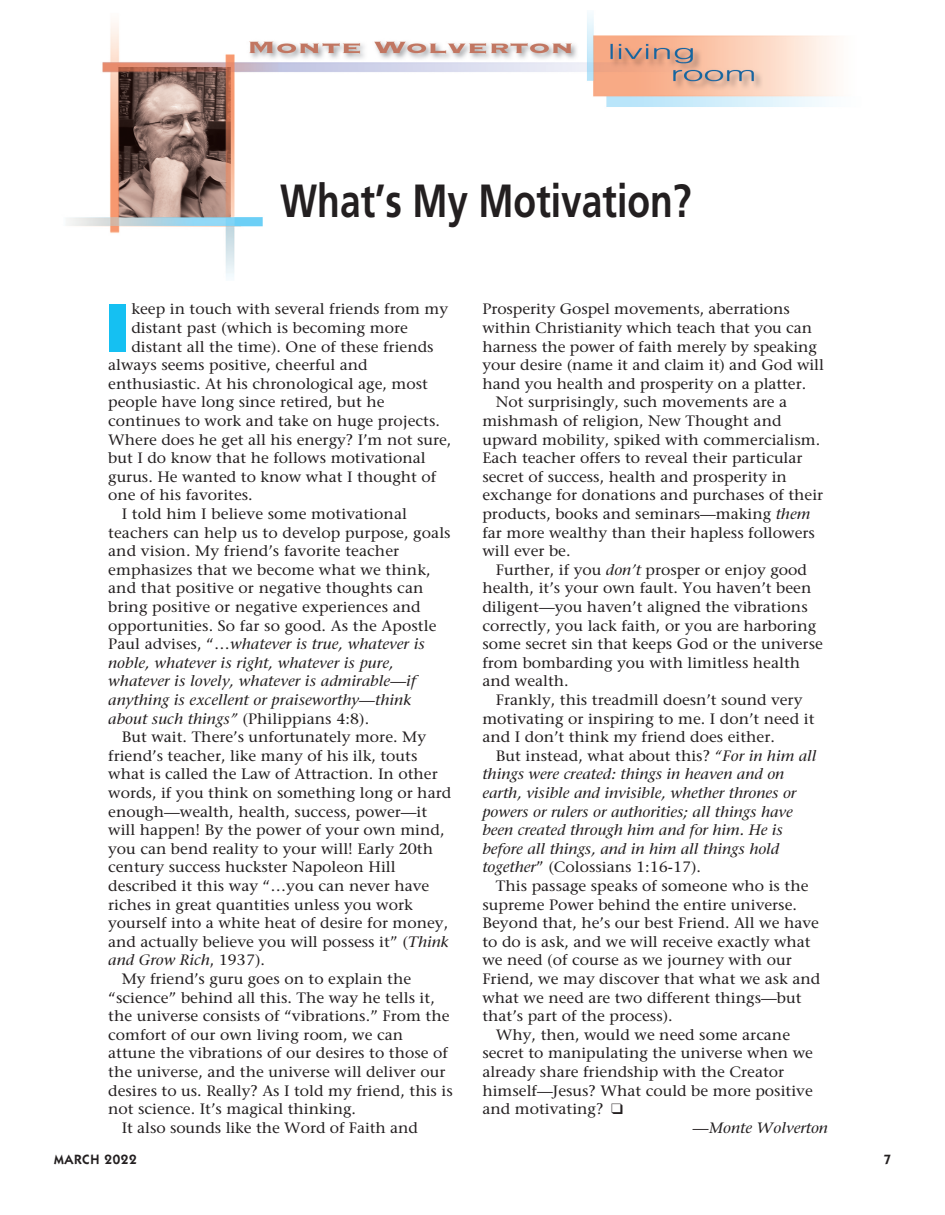
<style>
.page{position:relative;width:945px;height:1215px;background:#fff}
.page>*{position:absolute;margin:0;border:0;box-sizing:border-box;transform-origin:0 0}
.t1{font:900 67.35px "Helvetica";color:#15c0f2;scale:1.05 1}
.t2{font:700 46.5px "Frutiger";color:#231f20;scale:.8 1}
.t3{font:15px "Stone Serif";color:#231f20;scale:1.05 1}
.t4{font:italic 15px "Stone Serif";color:#231f20;scale:1.05 1}
.t5{font:600 13.5px "Itc Kabel";letter-spacing:.05em;color:#231f20}
.s1{font-style:normal}
.s2{font-style:italic}
</style>
<div class="page">
<img style="left:68px;top:12px;width:770px;height:266px">
<h2 class="t2" style="left:280px;top:174px;width:516px">What’s My Motivation?</h2>
<h1 class="t1" style="left:104px;top:289px;width:28px">I</h1>
<p class="t3" style="left:131px;top:300px;width:303px">keep in touch with several friends from my</p>
<p class="t3" style="left:131px;top:319px;width:265px">distant past (which is becoming more</p>
<p class="t3" style="left:131px;top:337px;width:289px">distant all the time). One of these friends</p>
<p class="t3" style="left:108px;top:356px;width:249px">always seems positive, cheerful and</p>
<p class="t3" style="left:108px;top:374px;width:306px">enthusiastic. At his chronological age, most</p>
<p class="t3" style="left:108px;top:393px;width:265px">people have long since retired, but he</p>
<p class="t3" style="left:108px;top:412px;width:318px">continues to work and take on huge projects.</p>
<p class="t3" style="left:108px;top:430px;width:328px">Where does he get all his energy? I’m not sure,</p>
<p class="t3" style="left:108px;top:449px;width:304px">but I do know that he follows motivational</p>
<p class="t3" style="left:108px;top:467px;width:314px">gurus. He wanted to know what I thought of</p>
<p class="t3" style="left:108px;top:486px;width:139px">one of his favorites.</p>
<p class="t3" style="left:122px;top:505px;width:273px">I told him I believe some motivational</p>
<p class="t3" style="left:108px;top:523px;width:328px">teachers can help us to develop purpose, goals</p>
<p class="t3" style="left:108px;top:542px;width:279px">and vision. My friend’s favorite teacher</p>
<p class="t3" style="left:108px;top:560px;width:309px">emphasizes that we become what we think,</p>
<p class="t3" style="left:108px;top:579px;width:302px">and that positive or negative thoughts can</p>
<p class="t3" style="left:108px;top:598px;width:299px">bring positive or negative experiences and</p>
<p class="t3" style="left:108px;top:616px;width:314px">opportunities. So far so good. As the Apostle</p>
<p class="t4" style="left:108px;top:635px;width:303px"><span class="s1">Paul advises, “…</span>whatever is true, whatever is</p>
<p class="t4" style="left:108px;top:654px;width:273px">noble, whatever is right, whatever is pure,</p>
<p class="t4" style="left:108px;top:672px;width:295px">whatever is lovely, whatever is admirable—if</p>
<p class="t4" style="left:108px;top:691px;width:290px">anything is excellent or praiseworthy—think</p>
<p class="t3" style="left:108px;top:709px;width:250px"><span class="s2">about such things”</span> (Philippians 4:8).</p>
<p class="t3" style="left:122px;top:728px;width:291px">But wait. There’s unfortunately more. My</p>
<p class="t3" style="left:108px;top:746px;width:296px">friend’s teacher, like many of his ilk, touts</p>
<p class="t3" style="left:108px;top:765px;width:315px">what is called the Law of Attraction. In other</p>
<p class="t3" style="left:108px;top:784px;width:328px">words, if you think on something long or hard</p>
<p class="t3" style="left:108px;top:802px;width:305px">enough—wealth, health, success, power—it</p>
<p class="t3" style="left:108px;top:821px;width:322px">will happen! By the power of your own mind,</p>
<p class="t3" style="left:108px;top:839px;width:311px">you can bend reality to your will! Early 20th</p>
<p class="t3" style="left:108px;top:858px;width:275px">century success huckster Napoleon Hill</p>
<p class="t3" style="left:108px;top:877px;width:307px">described it this way “…you can never have</p>
<p class="t3" style="left:108px;top:895px;width:292px">riches in great quantities unless you work</p>
<p class="t3" style="left:108px;top:914px;width:325px">yourself into a white heat of desire for money,</p>
<p class="t3" style="left:108px;top:932px;width:326px">and actually believe you will possess it” (<span class="s2">Think</span></p>
<p class="t4" style="left:108px;top:951px;width:151px">and Grow Rich<span class="s1">, 1937).</span></p>
<p class="t3" style="left:122px;top:970px;width:277px">My friend’s guru goes on to explain the</p>
<p class="t3" style="left:108px;top:988px;width:313px">“science” behind all this. The way he tells it,</p>
<p class="t3" style="left:108px;top:1007px;width:327px">the universe consists of “vibrations.” From the</p>
<p class="t3" style="left:108px;top:1025px;width:282px">comfort of our own living room, we can</p>
<p class="t3" style="left:108px;top:1044px;width:325px">attune the vibrations of our desires to those of</p>
<p class="t3" style="left:108px;top:1063px;width:323px">the universe, and the universe will deliver our</p>
<p class="t3" style="left:108px;top:1081px;width:330px">desires to us. Really? As I told my friend, this is</p>
<p class="t3" style="left:108px;top:1100px;width:238px">not science. It’s magical thinking.</p>
<p class="t3" style="left:122px;top:1118px;width:284px">It also sounds like the Word of Faith and</p>
<p class="t3" style="left:482px;top:300px;width:294px">Prosperity Gospel movements, aberrations</p>
<p class="t3" style="left:482px;top:319px;width:315px">within Christianity which teach that you can</p>
<p class="t3" style="left:482px;top:337px;width:320px">harness the power of faith merely by speaking</p>
<p class="t3" style="left:482px;top:356px;width:327px">your desire (name it and claim it) and God will</p>
<p class="t3" style="left:482px;top:374px;width:310px">hand you health and prosperity on a platter.</p>
<p class="t3" style="left:496px;top:393px;width:279px">Not surprisingly, such movements are a</p>
<p class="t3" style="left:482px;top:412px;width:286px">mishmash of religion, New Thought and</p>
<p class="t3" style="left:482px;top:430px;width:323px">upward mobility, spiked with commercialism.</p>
<p class="t3" style="left:482px;top:449px;width:306px">Each teacher offers to reveal their particular</p>
<p class="t3" style="left:482px;top:467px;width:292px">secret of success, health and prosperity in</p>
<p class="t3" style="left:482px;top:486px;width:326px">exchange for donations and purchases of their</p>
<p class="t3" style="left:482px;top:505px;width:314px">products, books and seminars—making <span class="s2">them</span></p>
<p class="t3" style="left:482px;top:523px;width:318px">far more wealthy than their hapless followers</p>
<p class="t3" style="left:482px;top:542px;width:85px">will ever be.</p>
<p class="t3" style="left:496px;top:560px;width:298px">Further, if you <span class="s2">don’t</span> prosper or enjoy good</p>
<p class="t3" style="left:482px;top:579px;width:315px">health, it’s your own fault. You haven’t been</p>
<p class="t3" style="left:482px;top:598px;width:311px">diligent—you haven’t aligned the vibrations</p>
<p class="t3" style="left:482px;top:616px;width:320px">correctly, you lack faith, or you are harboring</p>
<p class="t3" style="left:482px;top:635px;width:326px">some secret sin that keeps God or the universe</p>
<p class="t3" style="left:482px;top:653px;width:304px">from bombarding you with limitless health</p>
<p class="t3" style="left:482px;top:672px;width:84px">and wealth.</p>
<p class="t3" style="left:496px;top:691px;width:293px">Frankly, this treadmill doesn’t sound very</p>
<p class="t3" style="left:482px;top:709px;width:318px">motivating or inspiring to me. I don’t need it</p>
<p class="t3" style="left:482px;top:728px;width:280px">and I don’t think my friend does either.</p>
<p class="t3" style="left:496px;top:746px;width:307px">But instead, what about this? <span class="s2">“For in him all</span></p>
<p class="t4" style="left:482px;top:765px;width:289px">things were created: things in heaven and on</p>
<p class="t4" style="left:482px;top:784px;width:301px">earth, visible and invisible, whether thrones or</p>
<p class="t4" style="left:482px;top:802px;width:297px">powers or rulers or authorities; all things have</p>
<p class="t4" style="left:482px;top:821px;width:288px">been created through him and for him. He is</p>
<p class="t4" style="left:482px;top:840px;width:284px">before all things, and in him all things hold</p>
<p class="t3" style="left:482px;top:858px;width:210px"><span class="s2">together</span>” (Colossians 1:16-17).</p>
<p class="t3" style="left:496px;top:877px;width:299px">This passage speaks of someone who is the</p>
<p class="t3" style="left:482px;top:895px;width:301px">supreme Power behind the entire universe.</p>
<p class="t3" style="left:482px;top:914px;width:322px">Beyond that, he’s our best Friend. All we have</p>
<p class="t3" style="left:482px;top:932px;width:314px">to do is ask, and we will receive exactly what</p>
<p class="t3" style="left:482px;top:951px;width:296px">we need (of course as we journey with our</p>
<p class="t3" style="left:482px;top:970px;width:323px">Friend, we may discover that what we ask and</p>
<p class="t3" style="left:482px;top:988px;width:305px">what we need are two different things—but</p>
<p class="t3" style="left:482px;top:1007px;width:183px">that’s part of the process).</p>
<p class="t3" style="left:496px;top:1025px;width:282px">Why, then, would we need some arcane</p>
<p class="t3" style="left:482px;top:1044px;width:316px">secret to manipulating the universe when we</p>
<p class="t3" style="left:482px;top:1063px;width:289px">already share friendship with the Creator</p>
<p class="t3" style="left:482px;top:1081px;width:316px">himself—Jesus? What could be more positive</p>
<p class="t3" style="left:482px;top:1100px;width:135px">and motivating? ❑</p>
<p class="t4" style="left:693px;top:1119px;width:130px">—Monte Wolverton</p>
<p class="t5" style="left:54px;top:1152px;width:84px">MARCH 2022</p>
<p class="t5" style="left:883px;top:1152px;width:9px">7</p>
</div>
